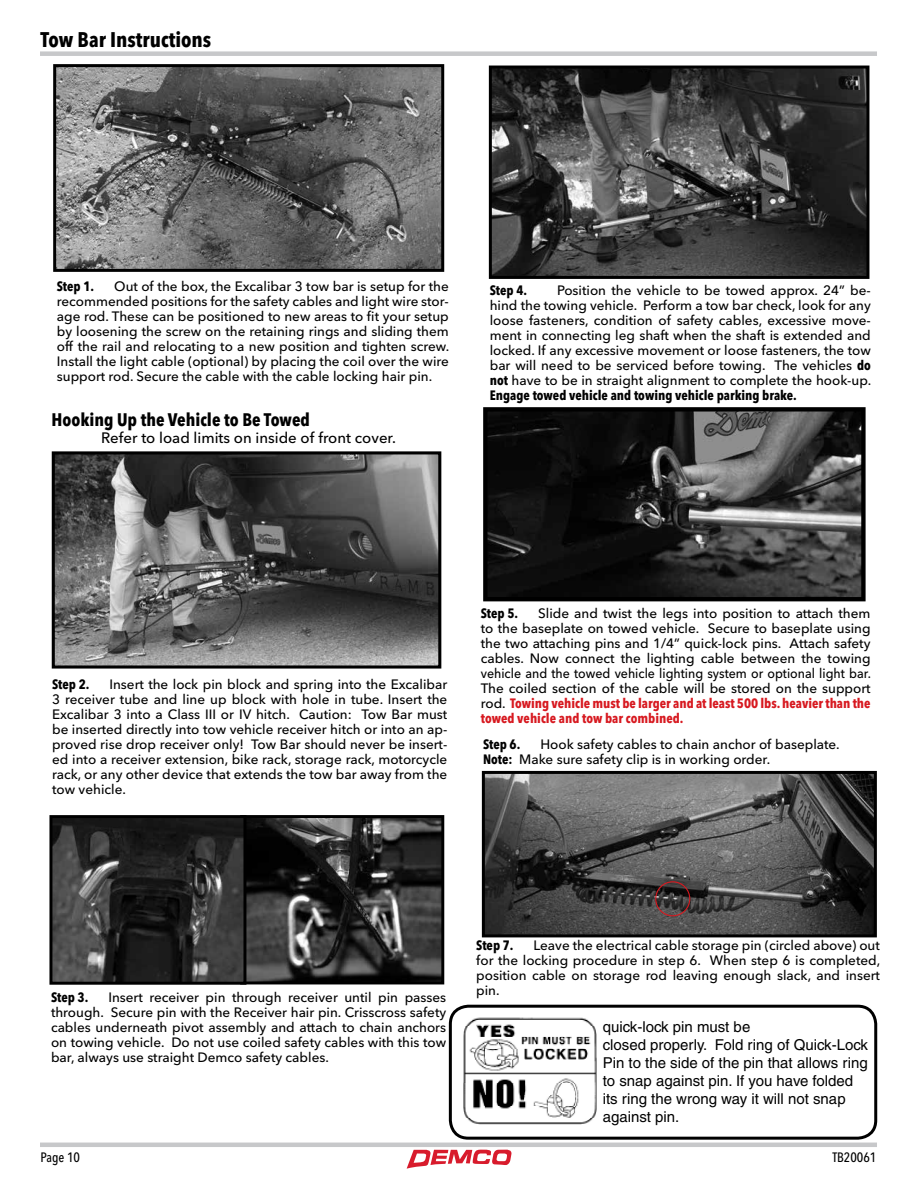
<style>
.page{position:relative;width:918px;height:1188px;background:#fff}
.page>*{position:absolute;margin:0;border:0;box-sizing:border-box;transform-origin:0 0}
.t1{font:700 condensed 21px "Avenir Next LT Pro";color:#000}
.t2{font:700 condensed 18px "Avenir Next LT Pro";color:#000}
.t3{font:15px/18px "Helvetica";color:#000}
.t4{font:500 15px "Avenir Next LT Pro";color:#000}
.t5{font:500 13.5px/15px "Avenir Next LT Pro";color:#000;text-align:justify}
.t6{font:700 condensed 13.5px "Avenir Next LT Pro";color:#000}
.t7{font:500 condensed 13.5px "Avenir Next LT Pro";color:#000}
.s1{font-weight:700;font-stretch:condensed}
.s2{font-weight:700;font-stretch:condensed;color:#d71920}
</style>
<div class="page">
<div style="left:40px;top:51px;width:837px;height:5px;background:#c7c8ca"></div>
<hr style="left:40px;top:1143px;width:837px;height:4px;background:#c7c8ca">
<svg style="left:407px;top:1149px;width:105px;height:20px"></svg>
<img style="left:56px;top:455px;width:381px;height:210px">
<div style="left:52px;top:451px;width:389px;height:218px;border:3px solid #000"></div>
<img style="left:493px;top:70px;width:372px;height:205px">
<div style="left:489px;top:66px;width:380px;height:213px;border:3px solid #000"></div>
<img style="left:488px;top:412px;width:373px;height:184px">
<div style="left:483px;top:407px;width:383px;height:194px;border:4px solid #000"></div>
<img style="left:486px;top:775px;width:387px;height:158px">
<div style="left:482px;top:771px;width:395px;height:166px;border:3px solid #000"></div>
<div style="left:655px;top:881px;width:35px;height:35px;border:1px solid #d71920;border-radius:50%"></div>
<img style="left:57px;top:68px;width:383px;height:200px">
<div style="left:53px;top:64px;width:391px;height:208px;border:3px solid #000"></div>
<img style="left:246px;top:819px;width:194px;height:161px">
<div style="left:240px;top:815px;width:204px;height:169px;border:3px solid #000"></div>
<img style="left:53px;top:819px;width:189px;height:162px">
<div style="left:49px;top:815px;width:197px;height:170px;border:3px solid #000"></div>
<img style="left:463px;top:1017px;width:134px;height:108px">
<div style="left:449px;top:1005px;width:428px;height:135px;border:3px solid #000;border-radius:18px"></div>
<h1 class="t1" style="left:40px;top:27px;width:172px">Tow Bar Instructions</h1>
<p class="t5" style="left:57px;top:278px;width:394px;text-indent:57px">Out of the box, the Excalibar 3 tow bar is setup for the recommended positions for the safety cables and light wire stor&shy;age rod. These can be positioned to new areas to fit your setup by loosening the screw on the retaining rings and sliding them off the rail and relocating to a new position and tighten screw.<br>Install the light cable (optional) by placing the coil over the wire support rod. Secure the cable with the cable locking hair pin.</p>
<h2 class="t2" style="left:52px;top:409px;width:260px">Hooking Up the Vehicle to Be Towed</h2>
<p class="t4" style="left:101px;top:428px;width:296px">Refer to load limits on inside of front cover.</p>
<p class="t6" style="left:57px;top:278px;width:39px">Step 1.</p>
<p class="t5" style="left:490px;top:283px;width:383px;text-indent:68px">Position the vehicle to be towed approx. 24” be&shy;hind the towing vehicle. Perform a tow bar check, look for any loose fasteners, condition of safety cables, excessive move&shy;ment in connecting leg shaft when the shaft is extended and locked. If any excessive movement or loose fasteners, the tow bar will need to be serviced before towing. The vehicles <span class="s1">do not</span> have to be in straight alignment to complete the hook-up.<br><span class="s1">Engage towed vehicle and towing vehicle parking brake.</span></p>
<p class="t6" style="left:490px;top:282px;width:39px">Step 4.</p>
<p class="t5" style="left:52px;top:677px;width:397px;text-indent:57px">Insert the lock pin block and spring into the Excalibar 3 receiver tube and line up block with hole in tube. Insert the Excalibar 3 into a Class III or IV hitch. Caution: Tow Bar must be inserted directly into tow vehicle receiver hitch or into an ap&shy;proved rise drop receiver only! Tow Bar should never be insert&shy;ed into a receiver extension, bike rack, storage rack, motorcycle rack, or any other device that extends the tow bar away from the tow vehicle.</p>
<p class="t6" style="left:52px;top:676px;width:39px">Step 2.</p>
<p class="t5" style="left:481px;top:606px;width:392px;text-indent:57px">Slide and twist the legs into position to attach them to the baseplate on towed vehicle. Secure to baseplate using the two attaching pins and 1/4” quick-lock pins. Attach safety cables. Now connect the lighting cable between the towing vehicle and the towed vehicle lighting system or optional light bar.<br>The coiled section of the cable will be stored on the support rod. <span class="s2">Towing vehicle must be larger and at least 500 lbs. heavier than the towed vehicle and tow bar combined.</span></p>
<p class="t6" style="left:481px;top:605px;width:39px">Step 5.</p>
<p class="t5" style="left:483px;top:737px;width:358px;text-indent:57px">Hook safety cables to chain anchor of baseplate.<br><span class="s1">Note:</span> Make sure safety clip is in working order.</p>
<p class="t6" style="left:483px;top:736px;width:39px">Step 6.</p>
<p class="t5" style="left:51px;top:990px;width:397px;text-indent:57px">Insert receiver pin through receiver until pin passes through. Secure pin with the Receiver hair pin. Crisscross safety cables underneath pivot assembly and attach to chain anchors on towing vehicle. Do not use coiled safety cables with this tow bar, always use straight Demco safety cables.</p>
<p class="t6" style="left:51px;top:989px;width:39px">Step 3.</p>
<p class="t5" style="left:476px;top:938px;width:406px;text-indent:57px">Leave the electrical cable storage pin (circled above) out for the locking procedure in step 6. When step 6 is completed, position cable on storage rod leaving enough slack, and insert pin.</p>
<p class="t6" style="left:476px;top:937px;width:39px">Step 7.</p>
<p class="t3" style="left:603px;top:1017px;width:267px">quick-lock pin must be<br>closed properly. Fold ring of Quick-Lock<br>Pin to the side of the pin that allows ring to snap against pin. If you have folded its ring the wrong way it will not snap against pin.</p>
<p class="t7" style="left:41px;top:1149px;width:41px">Page 10</p>
<p class="t7" style="left:832px;top:1149px;width:46px">TB20061</p>
</div>
